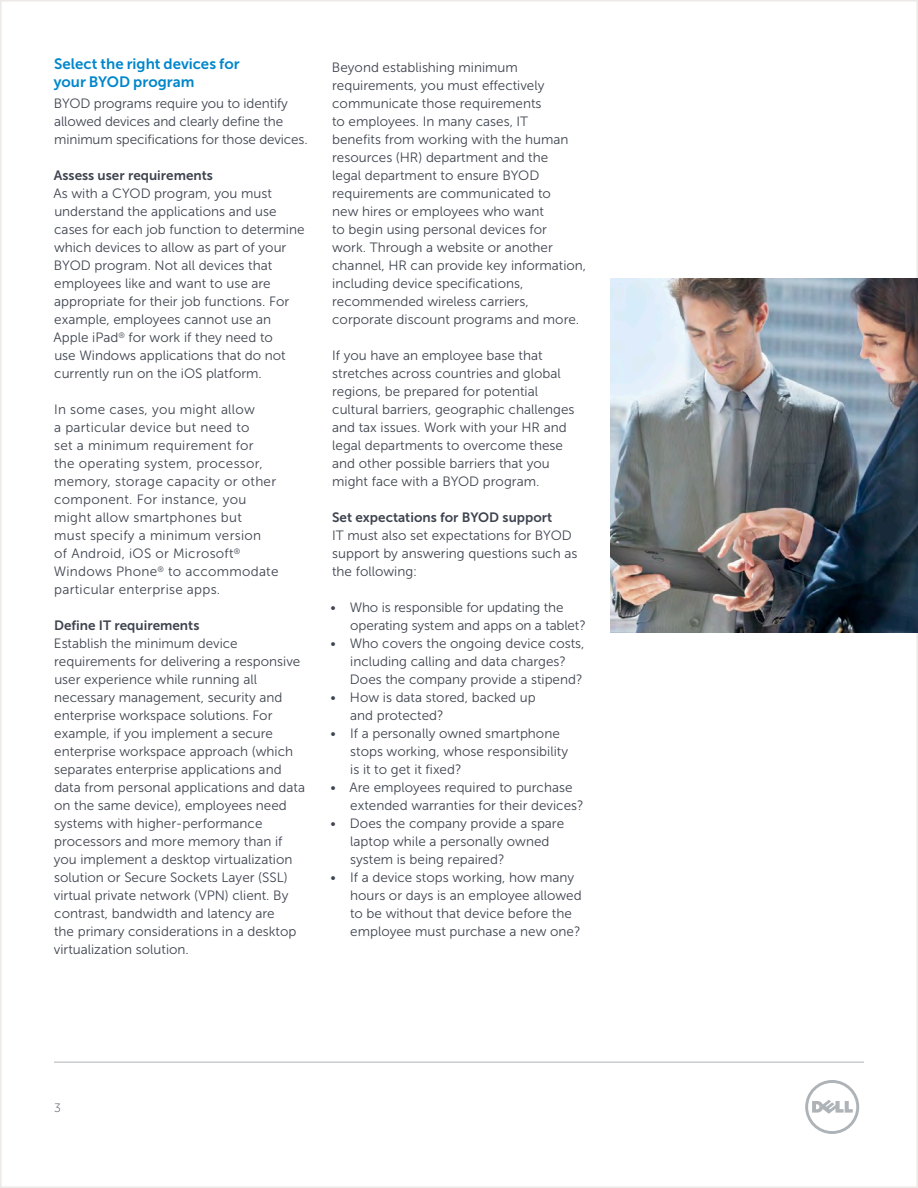
<style>
.page{position:relative;width:918px;height:1188px;background:#fff}
.page>*{position:absolute;margin:0;border:0;box-sizing:border-box;transform-origin:0 0}
.Paragraph_Header{font:15px/18px "Museo Sans For Dell 700";letter-spacing:.005em;color:#0087cb}
.Body_copy{font:13.5px/18px "Museo Sans For Dell 300";color:#3e444f}
.Body_copy-2{font:13.5px/18px "Museo Sans For Dell 300";letter-spacing:.02em;color:#3e444f}
.Paragraph_Head_Secon{font:13.5px "Museo Sans For Dell 700";color:#3e444f}
.t1{font:12px "Museo Sans For Dell 100";color:#3e444f}
</style>
<div class="page">
<hr style="left:54px;top:1062px;width:810px;height:1px;background:#aeb3b8">
<svg style="left:805px;top:1080px;width:54px;height:54px"></svg>
<img style="left:610px;top:279px;width:308px;height:354px">
<p class="Paragraph_Header" style="left:54px;top:55px;width:187px">Select the right devices for your BYOD program</p>
<p class="Body_copy" style="left:54px;top:94px;width:255px">BYOD programs require you to identify allowed devices and clearly define the minimum specifications for those devices.</p>
<p class="Paragraph_Head_Secon" style="left:54px;top:168px;width:161px">Assess user requirements</p>
<p class="Body_copy" style="left:54px;top:184px;width:253px">As with a CYOD program, you must understand the applications and use cases for each job function to determine which devices to allow as part of your BYOD program. Not all devices that employees like and want to use are appropriate for their job functions. For example, employees cannot use an Apple iPad<sup>®</sup> for work if they need to<br>use Windows applications that do not currently run on the iOS platform.</p>
<p class="Body_copy-2" style="left:54px;top:400px;width:226px">In some cases, you might allow<br>a particular device but need to<br>set a minimum requirement for<br>the operating system, processor, memory, storage capacity or other component. For instance, you might allow smartphones but<br>must specify a minimum version<br>of Android, iOS or Microsoft<sup>®<br></sup>Windows Phone<sup>®</sup> to accommodate particular enterprise apps.</p>
<p class="Paragraph_Head_Secon" style="left:54px;top:618px;width:147px">Define IT requirements</p>
<p class="Body_copy" style="left:54px;top:634px;width:253px">Establish the minimum device requirements for delivering a responsive user experience while running all necessary management, security and enterprise workspace solutions. For example, if you implement a secure enterprise workspace approach (which separates enterprise applications and data from personal applications and data on the same device), employees need systems with higher-performance processors and more memory than if you implement a desktop virtualization solution or Secure Sockets Layer (SSL) virtual private network (VPN) client. By contrast, bandwidth and latency are<br>the primary considerations in a desktop virtualization solution.</p>
<p class="Body_copy" style="left:332px;top:58px;width:256px">Beyond establishing minimum requirements, you must effectively communicate those requirements<br>to employees. In many cases, IT<br>benefits from working with the human resources (HR) department and the<br>legal department to ensure BYOD requirements are communicated to<br>new hires or employees who want<br>to begin using personal devices for<br>work. Through a website or another channel, HR can provide key information, including device specifications, recommended wireless carriers, corporate discount programs and more.</p>
<p class="Body_copy" style="left:332px;top:346px;width:244px">If you have an employee base that stretches across countries and global regions, be prepared for potential cultural barriers, geographic challenges and tax issues. Work with your HR and legal departments to overcome these and other possible barriers that you might face with a BYOD program.</p>
<p class="Paragraph_Head_Secon" style="left:332px;top:510px;width:222px">Set expectations for BYOD support</p>
<p class="Body_copy" style="left:332px;top:526px;width:247px">IT must also set expectations for BYOD support by answering questions such as the following:</p>
<p class="Body_copy" style="left:350px;top:598px;width:237px;text-indent:-20px">• Who is responsible for updating the operating system and apps on a tablet?</p>
<p class="Body_copy" style="left:350px;top:634px;width:236px;text-indent:-19px">• Who covers the ongoing device costs, including calling and data charges?<br>Does the company provide a stipend?</p>
<p class="Body_copy" style="left:350px;top:688px;width:187px;text-indent:-20px">• How is data stored, backed up and protected?</p>
<p class="Body_copy" style="left:350px;top:724px;width:219px;text-indent:-20px">• If a personally owned smartphone stops working, whose responsibility is it to get it fixed?</p>
<p class="Body_copy" style="left:350px;top:778px;width:235px;text-indent:-20px">• Are employees required to purchase extended warranties for their devices?</p>
<p class="Body_copy" style="left:350px;top:814px;width:216px;text-indent:-20px">• Does the company provide a spare laptop while a personally owned system is being repaired?</p>
<p class="Body_copy" style="left:350px;top:868px;width:233px;text-indent:-20px">• If a device stops working, how many hours or days is an employee allowed to be without that device before the employee must purchase a new one?</p>
<p class="t1" style="left:54px;top:1101px;width:8px">3</p>
</div>
